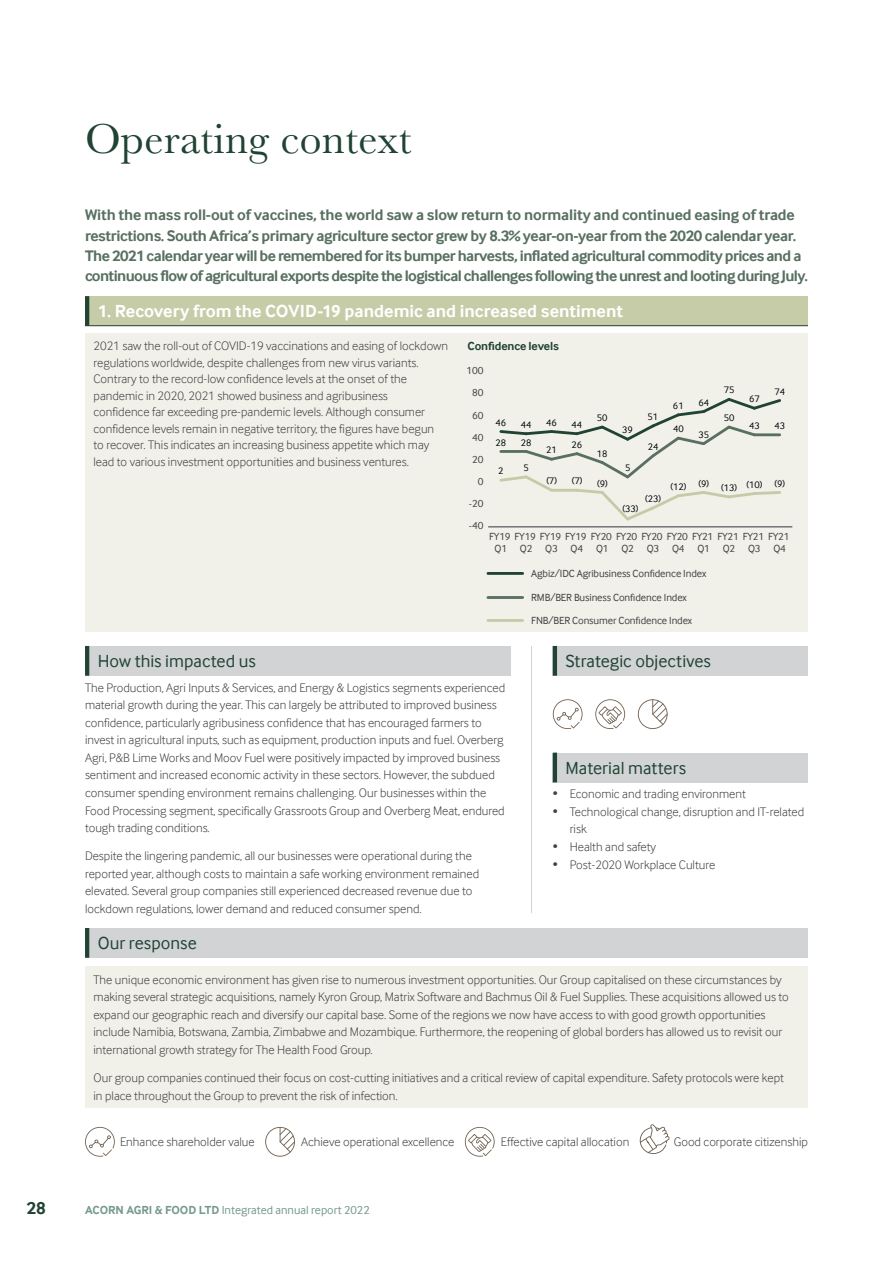
<style>
.page{position:relative;width:893px;height:1263px;background:#fff}
.page>*{position:absolute;margin:0;border:0;box-sizing:border-box;transform-origin:0 0}
.t1{font:43.5px "Baskerville";letter-spacing:.01em;color:#204333}
.t2{font:18px "Inter Face";color:#204333}
.t3{font:700 18px "Inter Face";color:#fff}
.t4{font:700 18px "Inter Face";color:#204333}
.t5{font:700 15.75px/20.2px "Inter Face";letter-spacing:-.035em;color:#587061}
.t6{font:300 12.75px/17.5px "Inter Face";color:#414042}
.t7{font:12px "Inter Face";color:#75988f}
.t8{font:700 12px "Inter Face";letter-spacing:-.01em;color:#204333}
.t9{font:10.65px/12px "Inter Face";letter-spacing:-.01em;color:#414042}
.t10{font:9.9px "Inter Face";color:#00050c}
.s1{font-weight:700}
</style>
<div class="page">
<svg style="left:85px;top:1127px;width:30px;height:30px"></svg>
<svg style="left:465px;top:1127px;width:30px;height:30px"></svg>
<svg style="left:265px;top:1127px;width:30px;height:30px"></svg>
<svg style="left:640px;top:1124px;width:30px;height:30px"></svg>
<div style="left:85px;top:333px;width:723px;height:298px;background:#f1f1e9"></div>
<div style="left:85px;top:296px;width:723px;height:30px;background:#c7cca8"></div>
<hr style="left:85px;top:296px;width:4px;height:30px;background:#204333">
<div style="left:85px;top:646px;width:425px;height:30px;background:#d1d3d4"></div>
<hr style="left:85px;top:646px;width:4px;height:30px;background:#204333">
<div style="left:85px;top:928px;width:723px;height:30px;background:#d1d3d4"></div>
<hr style="left:85px;top:928px;width:4px;height:30px;background:#204333">
<hr style="left:85px;top:325px;width:723px;height:1px;background:#204333">
<div style="left:553px;top:646px;width:255px;height:30px;background:#d1d3d4"></div>
<svg style="left:553px;top:699px;width:30px;height:30px"></svg>
<svg style="left:595px;top:699px;width:30px;height:30px"></svg>
<svg style="left:638px;top:699px;width:30px;height:30px"></svg>
<hr style="left:553px;top:646px;width:4px;height:30px;background:#204333">
<div style="left:553px;top:753px;width:255px;height:29px;background:#d1d3d4"></div>
<hr style="left:553px;top:753px;width:4px;height:29px;background:#204333">
<hr style="left:531px;top:646px;width:1px;height:267px;background:#d1d3d4">
<div style="left:85px;top:967px;width:723px;height:141px;background:#f1f1e9"></div>
<hr style="left:488px;top:526px;width:304px;height:1px;background:#6d6e71">
<svg style="left:499px;top:398px;width:282px;height:123px"></svg>
<hr style="left:488px;top:572px;width:35px;height:3px;background:#214333">
<hr style="left:488px;top:619px;width:35px;height:3px;background:#c6cba7">
<hr style="left:488px;top:596px;width:35px;height:3px;background:#597061">
<h1 class="t1" style="left:85px;top:112px;width:328px">Operating context</h1>
<p class="t5" style="left:85px;top:205px;width:724px">With the mass roll-out of vaccines, the world saw a slow return to normality and continued easing of trade restrictions. South Africa’s primary agriculture sector grew by 8.3% year-on-year from the 2020 calendar year.<br>The 2021 calendar year will be remembered for its bumper harvests, inflated agricultural commodity prices and a continuous flow of agricultural exports despite the logistical challenges following the unrest and looting during July.</p>
<h2 class="t3" style="left:98px;top:301px;width:527px">1. Recovery from the COVID-19 pandemic and increased sentiment</h2>
<p class="t6" style="left:94px;top:338px;width:356px;line-height:16.5px">2021 saw the roll-out of COVID-19 vaccinations and easing of lockdown regulations worldwide, despite challenges from new virus variants.<br>Contrary to the record-low confidence levels at the onset of the pandemic in 2020, 2021 showed business and agribusiness<br>confidence far exceeding pre-pandemic levels. Although consumer confidence levels remain in negative territory, the figures have begun<br>to recover. This indicates an increasing business appetite which may lead to various investment opportunities and business ventures.</p>
<p class="t8" style="left:467px;top:339px;width:93px">Confidence levels</p>
<p class="t9" style="left:466px;top:365px;width:18px">100</p>
<p class="t9" style="left:472px;top:387px;width:13px">80</p>
<p class="t9" style="left:472px;top:409px;width:13px">60</p>
<p class="t10" style="left:495px;top:417px;width:12px">46</p>
<p class="t10" style="left:521px;top:419px;width:12px">44</p>
<p class="t10" style="left:546px;top:417px;width:12px">46</p>
<p class="t10" style="left:572px;top:419px;width:12px">44</p>
<p class="t10" style="left:597px;top:412px;width:12px">50</p>
<p class="t9" style="left:472px;top:431px;width:13px">40</p>
<p class="t9" style="left:472px;top:453px;width:13px">20</p>
<p class="t10" style="left:496px;top:437px;width:12px">28</p>
<p class="t10" style="left:521px;top:437px;width:12px">28</p>
<p class="t10" style="left:498px;top:465px;width:7px">2</p>
<p class="t10" style="left:524px;top:462px;width:7px">5</p>
<p class="t10" style="left:546px;top:444px;width:12px">21</p>
<p class="t10" style="left:572px;top:439px;width:12px">26</p>
<p class="t10" style="left:597px;top:448px;width:12px">18</p>
<p class="t9" style="left:478px;top:475px;width:7px">0</p>
<p class="t10" style="left:546px;top:475px;width:37px">(7) (7)</p>
<p class="t10" style="left:597px;top:478px;width:12px">(9)</p>
<p class="t10" style="left:622px;top:424px;width:12px">39</p>
<p class="t10" style="left:625px;top:462px;width:7px">5</p>
<p class="t10" style="left:648px;top:411px;width:12px">51</p>
<p class="t10" style="left:648px;top:441px;width:12px">24</p>
<p class="t9" style="left:469px;top:498px;width:16px">-20</p>
<p class="t9" style="left:469px;top:520px;width:16px">-40</p>
<p class="t10" style="left:645px;top:493px;width:17px">(23)</p>
<p class="t10" style="left:623px;top:503px;width:17px">(33)</p>
<p class="t10" style="left:673px;top:400px;width:12px">61</p>
<p class="t10" style="left:698px;top:397px;width:12px">64</p>
<p class="t10" style="left:673px;top:423px;width:12px">40</p>
<p class="t10" style="left:698px;top:429px;width:12px">35</p>
<p class="t10" style="left:724px;top:385px;width:12px">75</p>
<p class="t10" style="left:724px;top:412px;width:12px">50</p>
<p class="t10" style="left:749px;top:393px;width:12px">67</p>
<p class="t10" style="left:774px;top:386px;width:12px">74</p>
<p class="t10" style="left:749px;top:420px;width:12px">43</p>
<p class="t10" style="left:774px;top:420px;width:12px">43</p>
<p class="t10" style="left:670px;top:479px;width:116px">(12) (9) (13) (10) (9)</p>
<p class="t9" style="left:773px;top:530px;width:17px;text-indent:-284px">FY19 FY19 FY19 FY19 FY20 FY20 FY20 FY20 FY21 FY21 FY21 FY21<br>Q4</p>
<p class="t9" style="left:495px;top:542px;width:14px">Q1</p>
<p class="t9" style="left:520px;top:542px;width:14px">Q2</p>
<p class="t9" style="left:545px;top:542px;width:14px">Q3</p>
<p class="t9" style="left:571px;top:542px;width:14px">Q4</p>
<p class="t9" style="left:596px;top:542px;width:14px">Q1</p>
<p class="t9" style="left:621px;top:542px;width:14px">Q2</p>
<p class="t9" style="left:647px;top:542px;width:14px">Q3</p>
<p class="t9" style="left:672px;top:542px;width:14px">Q4</p>
<p class="t9" style="left:697px;top:542px;width:14px">Q1</p>
<p class="t9" style="left:723px;top:542px;width:14px">Q2</p>
<p class="t9" style="left:748px;top:542px;width:14px">Q3</p>
<h2 class="t2" style="left:98px;top:651px;width:160px">How this impacted us</h2>
<p class="t6" style="left:85px;top:679px;width:422px">The Production, Agri Inputs &amp; Services, and Energy &amp; Logistics segments experienced material growth during the year. This can largely be attributed to improved business confidence, particularly agribusiness confidence that has encouraged farmers to invest in agricultural inputs, such as equipment, production inputs and fuel. Overberg Agri, P&amp;B Lime Works and Moov Fuel were positively impacted by improved business sentiment and increased economic activity in these sectors. However, the subdued consumer spending environment remains challenging. Our businesses within the Food Processing segment, specifically Grassroots Group and Overberg Meat, endured tough trading conditions.</p>
<p class="t6" style="left:85px;top:847px;width:396px">Despite the lingering pandemic, all our businesses were operational during the reported year, although costs to maintain a safe working environment remained elevated. Several group companies still experienced decreased revenue due to lockdown regulations, lower demand and reduced consumer spend.</p>
<h2 class="t2" style="left:98px;top:933px;width:101px">Our response</h2>
<p class="t9" style="left:531px;top:567px;width:177px">Agbiz/IDC Agribusiness Confidence Index</p>
<p class="t9" style="left:531px;top:591px;width:157px">RMB/BER Business Confidence Index</p>
<p class="t9" style="left:531px;top:614px;width:162px">FNB/BER Consumer Confidence Index</p>
<h2 class="t2" style="left:566px;top:651px;width:147px">Strategic objectives</h2>
<h2 class="t2" style="left:566px;top:757px;width:122px">Material matters</h2>
<p class="t6" style="left:553px;top:785px;width:195px">• Economic and trading environment</p>
<p class="t6" style="left:570px;top:803px;width:236px;text-indent:-17px">• Technological change, disruption and IT-related risk</p>
<p class="t6" style="left:553px;top:838px;width:105px">• Health and safety</p>
<p class="t6" style="left:553px;top:855px;width:164px">• Post-2020 Workplace Culture</p>
<p class="t6" style="left:94px;top:971px;width:697px">The unique economic environment has given rise to numerous investment opportunities. Our Group capitalised on these circumstances by making several strategic acquisitions, namely Kyron Group, Matrix Software and Bachmus Oil &amp; Fuel Supplies. These acquisitions allowed us to expand our geographic reach and diversify our capital base. Some of the regions we now have access to with good growth opportunities include Namibia, Botswana, Zambia, Zimbabwe and Mozambique. Furthermore, the reopening of global borders has allowed us to revisit our international growth strategy for The Health Food Group.</p>
<p class="t6" style="left:94px;top:1069px;width:692px">Our group companies continued their focus on cost-cutting initiatives and a critical review of capital expenditure. Safety protocols were kept in place throughout the Group to prevent the risk of infection.</p>
<p class="t6" style="left:120px;top:1133px;width:136px">Enhance shareholder value</p>
<p class="t6" style="left:301px;top:1133px;width:155px">Achieve operational excellence</p>
<p class="t6" style="left:501px;top:1133px;width:130px">Effective capital allocation</p>
<p class="t6" style="left:674px;top:1133px;width:136px">Good corporate citizenship</p>
<h2 class="t4" style="left:26px;top:1198px;width:21px">28</h2>
<p class="t7" style="left:85px;top:1203px;width:286px"><span class="s1">ACORN AGRI &amp; FOOD LTD</span> Integrated annual report 2022</p>
</div>
